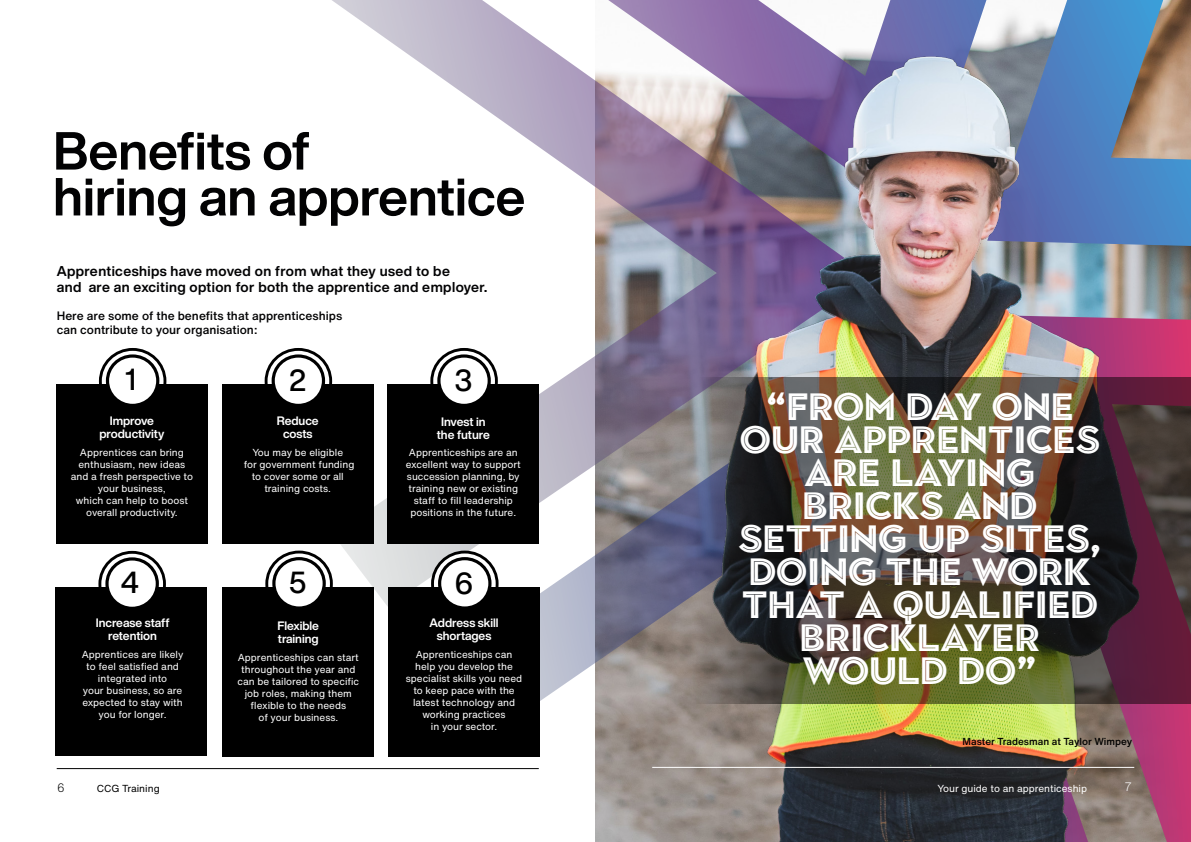
<style>
.page{position:relative;width:1191px;height:842px;background:#fff}
.page>*{position:absolute;margin:0;border:0;box-sizing:border-box;transform-origin:0 0}
.t1{font:700 52.6px/45.9px "Helvetica Now Display";color:#020203}
.t2{font:900 38px/33px "Town 20 Inline";color:#fff;text-align:center}
.t3{font:500 30px "Helvetica Now Display";color:#000}
._01_Intro_text{font:700 14px/16px "Helvetica Now Display";letter-spacing:.03em;color:#020203}
._03_Bullets_header{font:700 12px/13px "Helvetica Now Display";color:#fff;text-align:center}
.t4{font:500 12px/14px "Helvetica Now Text";color:#020203}
.t5{font:300 12px "Helvetica Now Text";color:#000}
.t6{font:300 12px "Helvetica Now Text";color:#fff}
._03_Bullets_-_white{font:10px/12px "Helvetica Now Text";color:#fff;text-align:center}
.t7{font:500 10px "Helvetica Now Text";color:#000}
.t8{font:10px "Helvetica Now Text";color:#000}
</style>
<div class="page">
<hr style="left:57px;top:768px;width:482px;height:1px;background:#000">
<img style="left:326px;top:0;width:865px;height:607px">
<img style="left:433px;top:315px;width:758px;height:527px">
<svg style="left:432px;top:552px;width:65px;height:63px"></svg>
<div style="left:431px;top:551px;width:67px;height:66px;border:3px solid #000;border-radius:50%"></div>
<div style="left:388px;top:587px;width:152px;height:169px;background:#000"></div>
<div style="left:439px;top:559px;width:51px;height:49px;background:#fff;border-radius:50%"></div>
<div style="left:438px;top:557px;width:53px;height:53px;border:3px solid #000;border-radius:50%"></div>
<svg style="left:100px;top:552px;width:64px;height:64px"></svg>
<div style="left:98px;top:551px;width:68px;height:66px;border:3px solid #000;border-radius:50%"></div>
<div style="left:56px;top:587px;width:151px;height:169px;background:#000"></div>
<div style="left:107px;top:559px;width:50px;height:49px;background:#fff;border-radius:50%"></div>
<div style="left:105px;top:557px;width:54px;height:53px;border:3px solid #000;border-radius:50%"></div>
<svg style="left:267px;top:552px;width:64px;height:63px"></svg>
<div style="left:265px;top:551px;width:68px;height:66px;border:3px solid #000;border-radius:50%"></div>
<div style="left:223px;top:587px;width:151px;height:169px;background:#000"></div>
<div style="left:274px;top:559px;width:50px;height:49px;background:#fff;border-radius:50%"></div>
<div style="left:272px;top:557px;width:54px;height:53px;border:3px solid #000;border-radius:50%"></div>
<svg style="left:100px;top:349px;width:65px;height:64px"></svg>
<div style="left:99px;top:348px;width:67px;height:66px;border:3px solid #000;border-radius:50%"></div>
<div style="left:56px;top:384px;width:152px;height:160px;background:#000"></div>
<div style="left:107px;top:356px;width:51px;height:49px;background:#fff;border-radius:50%"></div>
<div style="left:106px;top:354px;width:53px;height:53px;border:3px solid #000;border-radius:50%"></div>
<svg style="left:432px;top:349px;width:64px;height:64px"></svg>
<div style="left:430px;top:348px;width:68px;height:66px;border:3px solid #000;border-radius:50%"></div>
<div style="left:388px;top:384px;width:151px;height:160px;background:#000"></div>
<div style="left:439px;top:356px;width:50px;height:49px;background:#fff;border-radius:50%"></div>
<div style="left:437px;top:354px;width:54px;height:53px;border:3px solid #000;border-radius:50%"></div>
<svg style="left:266px;top:349px;width:65px;height:64px"></svg>
<div style="left:265px;top:348px;width:67px;height:66px;border:3px solid #000;border-radius:50%"></div>
<div style="left:222px;top:384px;width:151px;height:160px;background:#000"></div>
<div style="left:273px;top:356px;width:50px;height:49px;background:#fff;border-radius:50%"></div>
<div style="left:272px;top:354px;width:53px;height:53px;border:3px solid #000;border-radius:50%"></div>
<hr style="left:652px;top:767px;width:482px;height:1px;background:#fff">
<svg style="left:693px;top:377px;width:498px;height:326px;background:#504538"></svg>
<p class="t1" style="left:53px;top:128px;width:474px">Benefits of<br>hiring an apprentice</p>
<p class="_01_Intro_text" style="left:57px;top:263px;width:432px">Apprenticeships have moved on from what they used to be<br>and are an exciting option for both the apprentice and employer.</p>
<p class="t4" style="left:57px;top:309px;width:287px">Here are some of the benefits that apprenticeships can contribute to your organisation:</p>
<p class="t3" style="left:125px;top:358px;width:13px">1</p>
<p class="_03_Bullets_header" style="left:99px;top:414px;width:66px">Improve productivity</p>
<p class="_03_Bullets_-_white" style="left:71px;top:446px;width:124px">Apprentices can bring enthusiasm, new ideas and a fresh perspective to your business,<br>which can help to boost overall productivity.</p>
<p class="t3" style="left:289px;top:359px;width:19px">2</p>
<p class="t3" style="left:454px;top:359px;width:19px">3</p>
<p class="_03_Bullets_header" style="left:437px;top:415px;width:55px">Invest in the future</p>
<p class="_03_Bullets_-_white" style="left:406px;top:446px;width:116px">Apprenticeships are an excellent way to support succession planning, by training new or existing staff to fill leadership positions in the future.</p>
<p class="_03_Bullets_header" style="left:277px;top:414px;width:44px">Reduce costs</p>
<p class="_03_Bullets_-_white" style="left:244px;top:446px;width:112px">You may be eligible<br>for government funding to cover some or all training costs.</p>
<p class="t3" style="left:121px;top:561px;width:20px">4</p>
<p class="t3" style="left:289px;top:561px;width:19px">5</p>
<p class="t3" style="left:455px;top:562px;width:20px">6</p>
<p class="_03_Bullets_header" style="left:96px;top:617px;width:75px">Increase staff retention</p>
<p class="_03_Bullets_-_white" style="left:82px;top:648px;width:103px">Apprentices are likely to feel satisfied and integrated into<br>your business, so are expected to stay with you for longer.</p>
<p class="_03_Bullets_header" style="left:277px;top:619px;width:43px;text-align:left">Flexible training</p>
<p class="_03_Bullets_-_white" style="left:237px;top:651px;width:123px">Apprenticeships can start throughout the year and can be tailored to specific job roles, making them flexible to the needs<br>of your business.</p>
<p class="_03_Bullets_header" style="left:429px;top:617px;width:71px">Address skill shortages</p>
<p class="_03_Bullets_-_white" style="left:406px;top:648px;width:118px">Apprenticeships can help you develop the specialist skills you need to keep pace with the latest technology and working practices<br>in your sector.</p>
<p class="t5" style="left:57px;top:779px;width:9px">6</p>
<p class="t8" style="left:97px;top:781px;width:65px">CCG Training</p>
<p class="t2" style="left:738px;top:391px;width:365px">“FROM DAY ONE<br>OUR APPRENTICES<br>ARE LAYING<br>BRICKS AND<br>SETTING UP SITES,<br>DOING THE WORK<br>THAT A QUALIFIED<br>BRICKLAYER<br>WOULD DO”</p>
<p class="t7" style="left:962px;top:734px;width:171px">Master Tradesman at Taylor Wimpey</p>
<p class="_03_Bullets_-_white" style="left:937px;top:782px;width:151px">Your guide to an apprenticeship</p>
<p class="t6" style="left:1124px;top:778px;width:9px">7</p>
</div>
